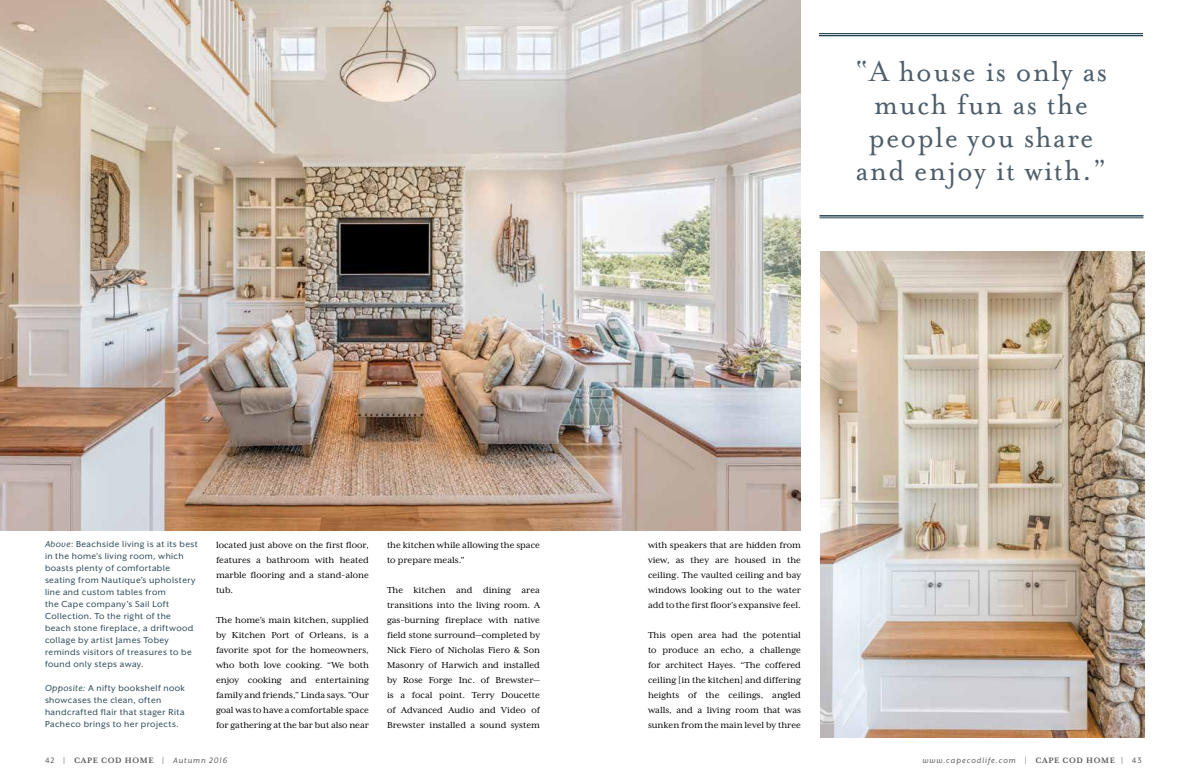
<style>
.page{position:relative;width:1188px;height:783px;background:#fff}
.page>*{position:absolute;margin:0;border:0;box-sizing:border-box;transform-origin:0 0}
.t1{font:33px/33px "Mrs Eaves Roman";letter-spacing:.04em;color:#4d5e6a;text-align:center;scale:.95 1}
.t2{font:10px/15px "Mrs Eaves XL Serif OT";color:#000;text-align:justify}
.t3{font:10px/12px "Mr Eaves XL San R";letter-spacing:.04em;color:#284755}
.t4{font:9px "Mr Eaves XL San RI";letter-spacing:.1em;color:#58595b}
.t5{font:700 9px "Mrs Eaves XL Serif OT";letter-spacing:.075em;color:#58595b}
.s1{font-family:"Mr Eaves XL San RI"}
.s2{font-family:"Mr Eaves XL San R";font-weight:400}
.s3{font-family:"Mr Eaves XL San RI";font-weight:400}
.s4{font-family:"Mr Eaves XL San R"}
.s5{font-family:"Mrs Eaves XL Serif OT";font-weight:700}
</style>
<div class="page">
<img style="left:0;top:0;width:801px;height:530px">
<hr style="left:820px;top:215px;width:324px;height:2px;background:#284755">
<hr style="left:820px;top:218px;width:324px;height:1px;background:#284755">
<hr style="left:819px;top:35px;width:324px;height:1px;background:#284755">
<hr style="left:819px;top:33px;width:324px;height:1px;background:#284755">
<img style="left:820px;top:252px;width:325px;height:486px">
<h1 class="t1" style="left:855px;top:55px;width:266px">“A house is only as much fun as the people you share and enjoy it with.”</h1>
<p class="t3" style="left:45px;top:538px;width:155px"><span class="s1">Above</span>: Beachside living is at its best in the home’s living room, which boasts plenty of comfortable seating from Nautique’s upholstery line and custom tables from<br>the Cape company’s Sail Loft<br>Collection. To the right of the beach stone fireplace, a driftwood collage by artist James Tobey reminds visitors of treasures to be found only steps away.</p>
<p class="t3" style="left:45px;top:682px;width:141px"><span class="s1">Opposite:</span> A nifty bookshelf nook showcases the clean, often handcrafted flair that stager Rita<br>Pacheco brings to her projects.</p>
<p class="t2" style="left:216px;top:537px;width:155px">located just above on the first floor, features a bathroom with heated marble flooring and a stand-alone tub.</p>
<p class="t2" style="left:216px;top:612px;width:155px">The home’s main kitchen, supplied by Kitchen Port of Orleans, is a favorite spot for the homeowners, who both love cooking. “We both enjoy cooking and entertaining family and friends,” Linda says. "Our goal was to have a comfortable space for gathering at the bar but also near</p>
<p class="t2" style="left:387px;top:537px;width:155px">the kitchen while allowing the space to prepare meals."</p>
<p class="t2" style="left:387px;top:582px;width:155px">The kitchen and dining area transitions into the living room. A gas-burning fireplace with native field stone surround—completed by Nick Fiero of Nicholas Fiero &amp; Son Masonry of Harwich and installed by Rose Forge Inc. of Brewster— is a focal point. Terry Doucette of Advanced Audio and Video of Brewster installed a sound system</p>
<p class="t2" style="left:648px;top:537px;width:155px">with speakers that are hidden from view, as they are housed in the ceiling. The vaulted ceiling and bay windows looking out to the water add to the first floor’s expansive feel.</p>
<p class="t2" style="left:648px;top:627px;width:155px">This open area had the potential to produce an echo, a challenge for architect Hayes. “The coffered ceiling [in the kitchen] and differing heights of the ceilings, angled walls, and a living room that was sunken from the main level by three</p>
<p class="t5" style="left:45px;top:756px;width:184px"><span class="s2">42 |</span> CAPE COD HOME <span class="s2">|</span> <span class="s3">Autumn 2016</span></p>
<p class="t4" style="left:922px;top:756px;width:221px">www.capecodlife.com <span class="s4">|</span> <span class="s5">CAPE COD HOME</span> <span class="s4">| 43</span></p>
</div>
